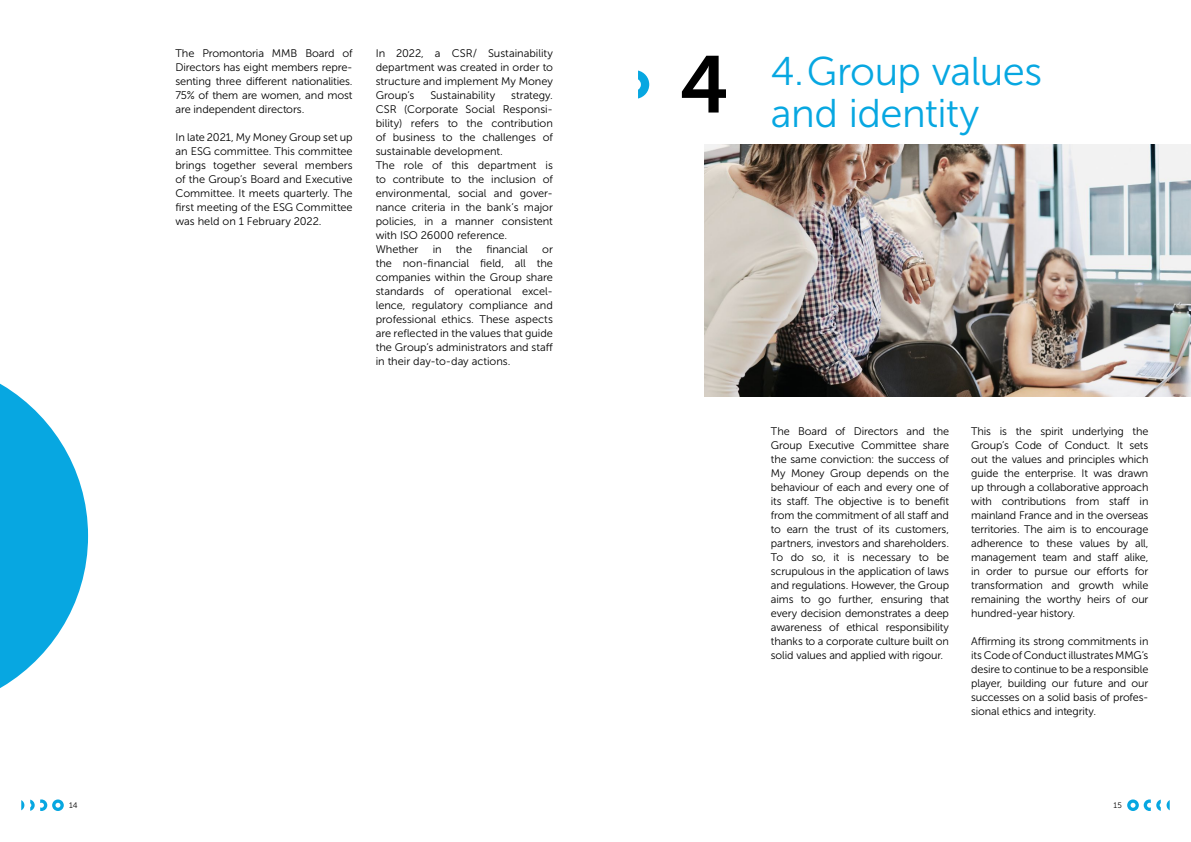
<style>
.page{position:relative;width:1191px;height:842px;background:#fff}
.page>*{position:absolute;margin:0;border:0;box-sizing:border-box;transform-origin:0 0}
.t1{font:80px "Museo Sans 700";color:#000}
.t2{font:40px/42px "Museo Sans 300";letter-spacing:-.015em;color:#07a7e1}
.t3{font:11px/14px "Museo Sans 300";letter-spacing:-.005em;color:#000;text-align:justify}
.t4{font:8px "Museo Sans 300";color:#000}
</style>
<div class="page">
<svg style="left:638px;top:71px;width:11px;height:28px"></svg>
<img style="left:704px;top:145px;width:487px;height:252px">
<svg style="left:21px;top:800px;width:3px;height:10px"></svg>
<svg style="left:30px;top:799px;width:34px;height:12px"></svg>
<svg style="left:1156px;top:800px;width:4px;height:11px"></svg>
<svg style="left:1166px;top:800px;width:3px;height:10px"></svg>
<svg style="left:1127px;top:799px;width:23px;height:12px"></svg>
<svg style="left:0;top:383px;width:88px;height:305px"></svg>
<p class="t3" style="left:175px;top:46px;width:179px">The Promontoria MMB Board of Directors has eight members repre&shy;senting three different nationalities.<br>75% of them are women, and most are independent directors.</p>
<p class="t3" style="left:175px;top:130px;width:179px">In late 2021, My Money Group set up an ESG committee. This committee brings together several members of the Group’s Board and Executive Committee. It meets quarterly. The first meeting of the ESG Committee was held on 1 February 2022.</p>
<p class="t3" style="left:376px;top:46px;width:179px">In 2022, a CSR/ Sustainability department was created in order to structure and implement My Money Group’s</p>
<p class="t3" style="left:430px;top:88px;width:66px">Sustainability</p>
<p class="t3" style="left:376px;top:88px;width:179px;text-align:left;text-indent:136px">strategy.<br>CSR (Corporate Social Responsi&shy;bility) refers to the contribution of business to the challenges of sustainable development.<br>The role of this department is to contribute to the inclusion of environmental, social and gover&shy;nance criteria in the bank’s major policies, in a manner consistent with ISO 26000 reference.<br>Whether</p>
<p class="t3" style="left:433px;top:242px;width:11px">in</p>
<p class="t3" style="left:456px;top:242px;width:18px">the</p>
<p class="t3" style="left:486px;top:242px;width:43px">financial</p>
<p class="t3" style="left:376px;top:242px;width:179px;text-indent:166px">or the non-financial field, all the companies within the Group share standards of operational excel&shy;lence, regulatory compliance and professional ethics. These aspects are reflected in the values that guide the Group’s administrators and staff in their day-to-day actions.</p>
<h1 class="t1" style="left:679px;top:40px;width:51px">4</h1>
<h2 class="t2" style="left:771px;top:50px;width:273px">4.Group values and identity</h2>
<p class="t3" style="left:771px;top:424px;width:180px">The Board of Directors and the Group Executive Committee share the same conviction: the success of My Money Group depends on the behaviour of each and every one of its staff. The objective is to benefit from the commitment of all staff and to earn the trust of its customers, partners, investors and shareholders.<br>To do so, it is necessary to be scrupulous in the application of laws and regulations. However, the Group aims to go further, ensuring that every decision demonstrates a deep awareness of ethical responsibility thanks to a corporate culture built on solid values and applied with rigour.</p>
<p class="t3" style="left:971px;top:424px;width:179px">This is the spirit underlying the Group’s Code of Conduct. It sets out the values and principles which guide the enterprise. It was drawn up through a collaborative approach with contributions from staff in mainland France and in the overseas territories. The aim is to encourage adherence to these values by all, management team and staff alike, in order to pursue our efforts for transformation and growth while remaining the worthy heirs of our hundred-year history.</p>
<p class="t3" style="left:971px;top:634px;width:179px">Affirming its strong commitments in its Code of Conduct illustrates MMG’s desire to continue to be a responsible player, building our future and our successes on a solid basis of profes&shy;sional ethics and integrity.</p>
<p class="t4" style="left:69px;top:801px;width:10px">14</p>
<p class="t4" style="left:1113px;top:801px;width:10px">15</p>
</div>
